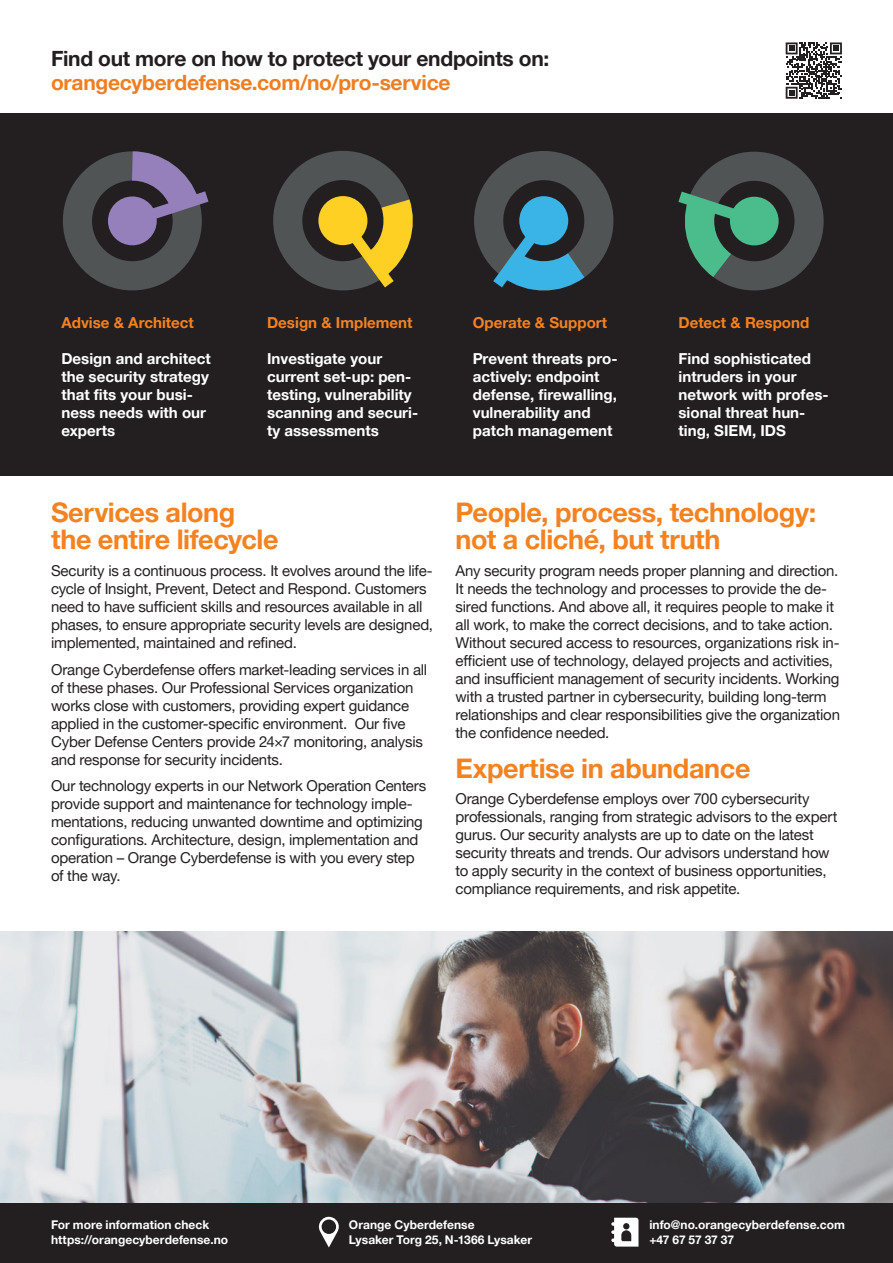
<style>
.page{position:relative;width:893px;height:1263px;background:#fff}
.page>*{position:absolute;margin:0;border:0;box-sizing:border-box;transform-origin:0 0}
.t1{font:700 27px/27px "Helvetica Neue";letter-spacing:-.015em;color:#f58220}
.t2{font:700 21px "Helvetica Neue";letter-spacing:-.015em;color:#231f20}
.t3{font:700 21px "Helvetica Neue";letter-spacing:-.015em;color:#ef7e22}
.t4{font:700 15.15px/18.1px "Helvetica Neue";color:#fff}
.t5{font:700 15.15px "Helvetica Neue";color:#f58220}
.t6{font:15px/18px "Helvetica Neue";letter-spacing:-.015em;color:#231f20}
.t7{font:700 12px/15px "Helvetica Neue";letter-spacing:.005em;color:#fff}
</style>
<div class="page">
<img style="left:0;top:931px;width:893px;height:272px">
<div style="left:0;top:113px;width:893px;height:363px;background:#231f20"></div>
<div style="left:685px;top:152px;width:139px;height:138px;border:29px solid #515455;border-radius:50%"></div>
<div style="left:730px;top:197px;width:49px;height:48px;background:#4bbd8d;border-radius:50%"></div>
<svg style="left:678px;top:167px;width:90px;height:124px"></svg>
<div style="left:273px;top:151px;width:140px;height:139px;border:29px solid #515455;border-radius:50%"></div>
<div style="left:318px;top:196px;width:49px;height:49px;background:#fed024;border-radius:50%"></div>
<svg style="left:328px;top:167px;width:85px;height:124px"></svg>
<div style="left:63px;top:151px;width:139px;height:139px;border:29px solid #515455;border-radius:50%"></div>
<div style="left:108px;top:196px;width:49px;height:49px;background:#9580bb;border-radius:50%"></div>
<svg style="left:103px;top:151px;width:106px;height:90px"></svg>
<div style="left:474px;top:151px;width:139px;height:139px;border:29px solid #515455;border-radius:50%"></div>
<div style="left:519px;top:196px;width:49px;height:49px;background:#3ab4e6;border-radius:50%"></div>
<svg style="left:474px;top:205px;width:140px;height:86px"></svg>
<div style="left:0;top:1203px;width:893px;height:60px;background:#231f20"></div>
<svg style="left:319px;top:1217px;width:20px;height:30px"></svg>
<svg style="left:611px;top:1218px;width:27px;height:28px"></svg>
<svg style="left:786px;top:42px;width:56px;height:57px"></svg>
<h2 class="t2" style="left:51px;top:46px;width:500px">Find out more on how to protect your endpoints on:</h2>
<h2 class="t3" style="left:51px;top:70px;width:401px">orangecyberdefense.com/no/pro-service</h2>
<p class="t5" style="left:61px;top:313px;width:134px">Advise &amp; Architect</p>
<p class="t4" style="left:61px;top:349px;width:151px">Design and architect the security strategy that fits your busi&shy;ness needs with our experts</p>
<p class="t5" style="left:267px;top:313px;width:147px">Design &amp; Implement</p>
<p class="t4" style="left:267px;top:349px;width:153px">Investigate your current set-up: pen&shy;testing, vulnerability scanning and securi&shy;ty assessments</p>
<p class="t5" style="left:473px;top:313px;width:136px">Operate &amp; Support</p>
<p class="t4" style="left:473px;top:349px;width:146px">Prevent threats pro&shy;actively: endpoint defense, firewalling, vulnerability and patch management</p>
<p class="t5" style="left:678px;top:313px;width:132px">Detect &amp; Respond</p>
<p class="t4" style="left:678px;top:349px;width:152px">Find sophisticated intruders in your network with profes&shy;sional threat hun&shy;ting, SIEM, IDS</p>
<h1 class="t1" style="left:51px;top:499px;width:229px">Services along the entire lifecycle</h1>
<p class="t6" style="left:51px;top:561px;width:384px">Security is a continuous process. It evolves around the life&shy;cycle of Insight, Prevent, Detect and Respond. Customers need to have sufficient skills and resources available in all phases, to ensure appropriate security levels are designed, implemented, maintained and refined.</p>
<p class="t6" style="left:51px;top:660px;width:378px">Orange Cyberdefense offers market-leading services in all of these phases. Our Professional Services organization works close with customers, providing expert guidance applied in the customer-specific environment. Our five Cyber Defense Centers provide 24×7 monitoring, analysis and response for security incidents.</p>
<p class="t6" style="left:51px;top:777px;width:377px">Our technology experts in our Network Operation Centers provide support and maintenance for technology imple&shy;mentations, reducing unwanted downtime and optimizing configurations. Architecture, design, implementation and operation – Orange Cyberdefense is with you every step of the way.</p>
<h1 class="t1" style="left:455px;top:499px;width:362px">People, process, technology: not a cliché, but truth</h1>
<p class="t6" style="left:455px;top:561px;width:386px">Any security program needs proper planning and direction.<br>It needs the technology and processes to provide the de&shy;sired functions. And above all, it requires people to make it all work, to make the correct decisions, and to take action.<br>Without secured access to resources, organizations risk in&shy;efficient use of technology, delayed projects and activities, and insufficient management of security incidents. Working with a trusted partner in cybersecurity, building long-term relationships and clear responsibilities give the organization the confidence needed.</p>
<h1 class="t1" style="left:455px;top:754px;width:297px">Expertise in abundance</h1>
<p class="t6" style="left:455px;top:790px;width:383px">Orange Cyberdefense employs over 700 cybersecurity professionals, ranging from strategic advisors to the expert gurus. Our security analysts are up to date on the latest security threats and trends. Our advisors understand how to apply security in the context of business opportunities, compliance requirements, and risk appetite.</p>
<p class="t7" style="left:51px;top:1217px;width:179px">For more information check https://orangecyberdefense.no</p>
<p class="t7" style="left:649px;top:1217px;width:197px">info@no.orangecyberdefense.com +47 67 57 37 37</p>
<p class="t7" style="left:349px;top:1217px;width:185px">Orange Cyberdefense<br>Lysaker Torg 25, N-1366 Lysaker</p>
</div>
